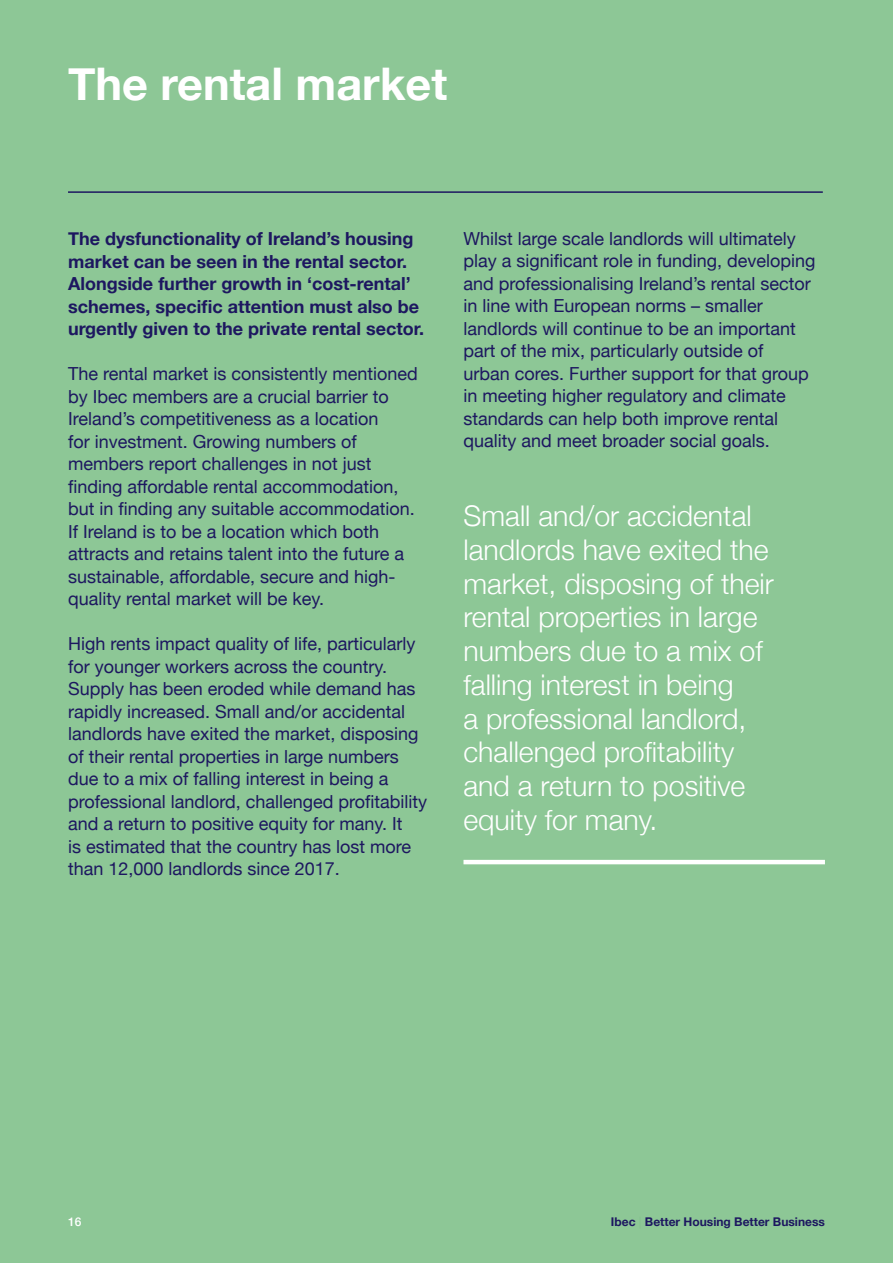
<style>
.page{position:relative;width:893px;height:1263px;background:#8dc796}
.page>*{position:absolute;margin:0;border:0;box-sizing:border-box;transform-origin:0 0}
.t1{font:700 45px "Helvetica Neue";color:#fff}
.Pullout_16pt{font:300 28.5px/33.8px "Helvetica Neue";color:#fff}
.Body_12pt{font:18px/22.5px "Helvetica Neue";color:#1d1760}
.Body_12pt-2{font:700 18px/22.5px "Helvetica Neue";color:#1d1760}
.t2{font:700 12px "Helvetica Neue";color:#1d1760}
.t3{font:500 12px "Helvetica Neue";color:#fff}
.s1{font-weight:300;color:#80c18b}
</style>
<div class="page">
<hr style="left:463px;top:860px;width:362px;height:4px;background:#fff">
<hr style="left:68px;top:191px;width:755px;height:2px;background:#1d1760">
<p class="t1" style="left:68px;top:49px;width:381px">The rental market</p>
<p class="Body_12pt-2" style="left:68px;top:228px;width:358px">The dysfunctionality of Ireland’s housing market can be seen in the rental sector.<br>Alongside further growth in ‘cost-rental’ schemes, specific attention must also be urgently given to the private rental sector.</p>
<p class="Body_12pt" style="left:68px;top:364px;width:351px">The rental market is consistently mentioned by Ibec members are a crucial barrier to Ireland’s competitiveness as a location<br>for investment. Growing numbers of members report challenges in not just finding affordable rental accommodation, but in finding any suitable accommodation.<br>If Ireland is to be a location which both attracts and retains talent into the future a sustainable, affordable, secure and high&shy;quality rental market will be key.</p>
<p class="Body_12pt" style="left:68px;top:634px;width:361px">High rents impact quality of life, particularly for younger workers across the country.<br>Supply has been eroded while demand has rapidly increased. Small and/or accidental landlords have exited the market, disposing of their rental properties in large numbers due to a mix of falling interest in being a professional landlord, challenged profitability and a return to positive equity for many. It<br>is estimated that the country has lost more than 12,000 landlords since 2017.</p>
<p class="Body_12pt" style="left:463px;top:228px;width:354px">Whilst large scale landlords will ultimately play a significant role in funding, developing and professionalising Ireland’s rental sector in line with European norms – smaller landlords will continue to be an important part of the mix, particularly outside of<br>urban cores. Further support for that group in meeting higher regulatory and climate standards can help both improve rental quality and meet broader social goals.</p>
<p class="Pullout_16pt" style="left:463px;top:497px;width:312px">Small and/or accidental landlords have exited the market, disposing of their rental properties in large numbers due to a mix of falling interest in being<br>a professional landlord, challenged profitability and a return to positive equity for many.</p>
<p class="t3" style="left:68px;top:1212px;width:15px">16</p>
<p class="t2" style="left:611px;top:1212px;width:215px">Ibec <span class="s1">|</span> Better Housing Better Business</p>
</div>
